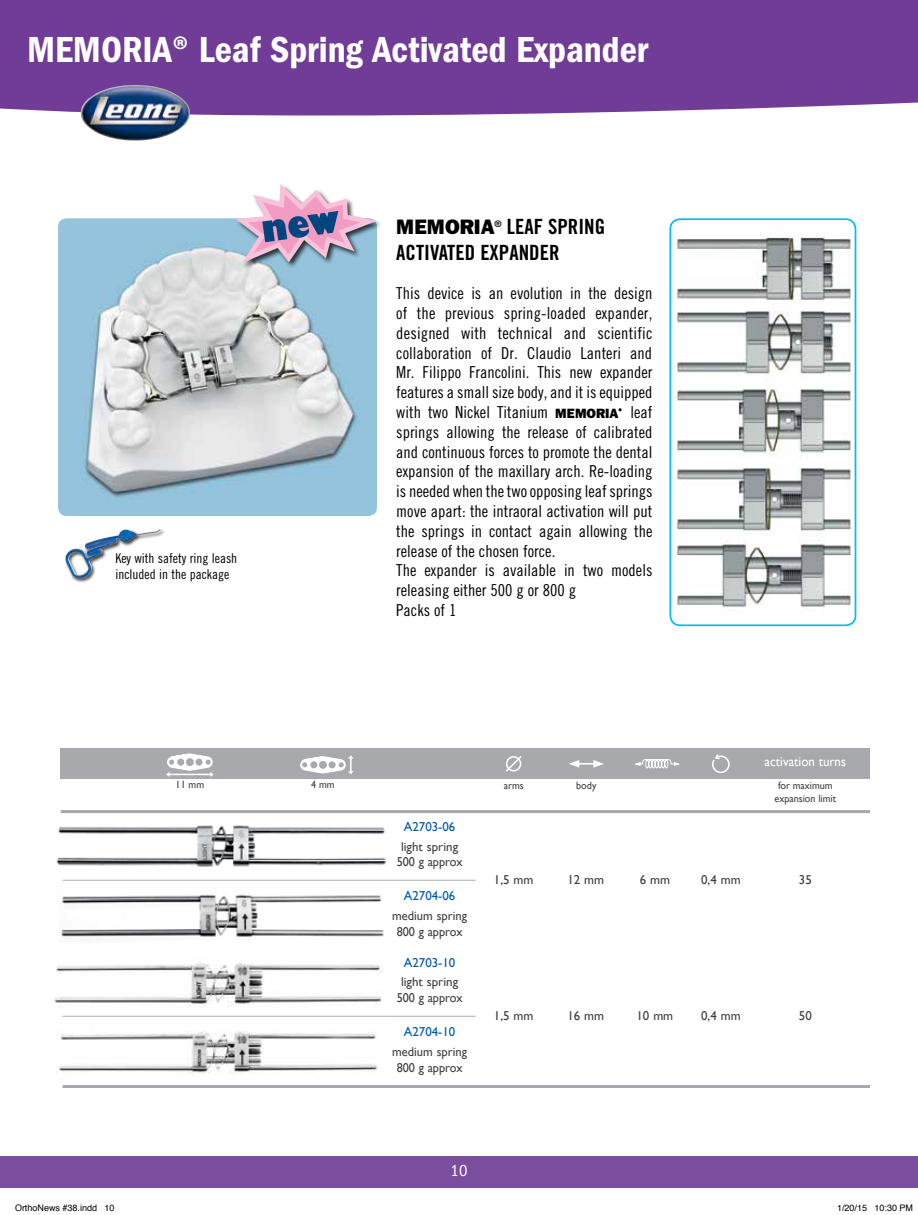
<style>
.page{position:relative;width:918px;height:1215px;background:#fff}
.page>*{position:absolute;margin:0;border:0;box-sizing:border-box;transform-origin:0 0}
.t1{font:600 condensed 37.5px "Franklin Gothic";color:#fff}
.t2{font:21px/25.2px "Trade Gothic Bold Cond Twenty";color:#000}
.t3{font:800 21px "Franklin Gothic";color:#000}
.t4{font:16.5px/19.8px "Trade Gothic Cond Eighteen";color:#000}
.t5{font:condensed 16.5px "Franklin Gothic";color:#fff}
.t6{font:13.65px "Gill Sans";color:#fff;scale:.95 1}
.t7{font:13.5px/16.2px "Trade Gothic Cond Eighteen";color:#000}
.t8{font:12.9px/15.5px "Gill Sans";color:#414042;text-align:center}
.t9{font:12.9px "Gill Sans";color:#005baa}
.t10{font:10.65px/12.8px "Gill Sans";color:#414042;text-align:center;scale:.95 1}
.t11{font:9px "Helvetica";color:#000}
.t12{font:9px "Trade Gothic Bold Cond Twenty";color:#000}
.s1{font-family:"Myriad Pro";font-weight:700;font-stretch:normal}
.s2{font-family:"Franklin Gothic";font-weight:800;font-size:13.5px}
</style>
<div class="page">
<div style="left:0;top:1156px;width:918px;height:32px;background:#7b4d9f"></div>
<div style="left:0;top:0;width:918px;height:116px;background:#713c97"></div>
<img style="left:61px;top:894px;width:323px;height:43px">
<img style="left:56px;top:1031px;width:321px;height:42px">
<img style="left:56px;top:825px;width:330px;height:42px">
<img style="left:54px;top:963px;width:328px;height:44px">
<hr style="left:63px;top:880px;width:413px;height:1px;background:#a7a9ac">
<hr style="left:63px;top:1016px;width:413px;height:1px;background:#a7a9ac">
<hr style="left:63px;top:1085px;width:807px;height:3px;background:#a7a9ac">
<hr style="left:61px;top:810px;width:809px;height:3px;background:#a7a9ac">
<div style="left:61px;top:749px;width:809px;height:30px;background:#a7a9ac"></div>
<svg style="left:569px;top:760px;width:35px;height:8px"></svg>
<svg style="left:506px;top:756px;width:16px;height:16px"></svg>
<svg style="left:635px;top:759px;width:45px;height:9px"></svg>
<svg style="left:712px;top:754px;width:18px;height:20px"></svg>
<svg style="left:166px;top:754px;width:48px;height:23px"></svg>
<svg style="left:300px;top:755px;width:54px;height:19px"></svg>
<img style="left:80px;top:85px;width:111px;height:56px">
<img style="left:58px;top:218px;width:319px;height:298px">
<div style="left:65px;top:528px;width:101px;height:58px;background:#000;opacity:.75"></div>
<img style="left:121px;top:529px;width:39px;height:5px">
<img style="left:676px;top:235px;width:175px;height:375px">
<div style="left:669px;top:218px;width:187px;height:408px;border:2px solid #00bdf3;border-radius:10px"></div>
<div style="left:235px;top:183px;width:148px;height:87px;background:#000;opacity:.75"></div>
<svg style="left:229px;top:183px;width:154px;height:85px"></svg>
<h1 class="t1" style="left:27px;top:28px;width:623px">MEMORIA<span class="s1">®</span> Leaf Spring Activated Expander</h1>
<p class="t7" style="left:115px;top:550px;width:123px">Key with safety ring leash included in the package</p>
<p class="t10" style="left:176px;top:778px;width:31px">11 mm</p>
<p class="t10" style="left:311px;top:778px;width:26px">4 mm</p>
<p class="t2" style="left:396px;top:214px;width:211px;text-indent:111px">LEAF SPRING<br>ACTIVATED EXPANDER</p>
<p class="t4" style="left:396px;top:283px;width:258px">This device is an evolution in the design of the previous spring-loaded expander, designed with technical and scientific collaboration of Dr. Claudio Lanteri and Mr. Filippo Francolini. This new expander features a small size body, and it is equipped with two Nickel Titanium <span class="s2">MEMORIA</span><sup>®</sup> leaf springs allowing the release of calibrated and continuous forces to promote the dental expansion of the maxillary arch. Re-loading is needed when the two opposing leaf springs move apart: the intraoral activation will put the springs in contact again allowing the release of the chosen force.<br>The expander is available in two models releasing either 500 g or 800 g<br>Packs of 1</p>
<p class="t3" style="left:396px;top:215px;width:100px">MEMORIA</p>
<p class="t12" style="left:495px;top:218px;width:9px">®</p>
<p class="t6" style="left:765px;top:754px;width:87px">activation turns</p>
<p class="t9" style="left:404px;top:819px;width:53px">A2703-06</p>
<p class="t8" style="left:397px;top:838px;width:67px">light spring<br>500 g approx</p>
<p class="t9" style="left:404px;top:889px;width:53px">A2704-06</p>
<p class="t8" style="left:392px;top:908px;width:76px">medium spring<br>800 g approx</p>
<p class="t9" style="left:404px;top:955px;width:53px">A2703-10</p>
<p class="t8" style="left:397px;top:974px;width:67px">light spring<br>500 g approx</p>
<p class="t9" style="left:404px;top:1025px;width:53px">A2704-10</p>
<p class="t8" style="left:392px;top:1044px;width:76px">medium spring<br>800 g approx</p>
<p class="t10" style="left:504px;top:779px;width:23px">arms</p>
<p class="t10" style="left:576px;top:779px;width:23px">body</p>
<p class="t10" style="left:775px;top:779px;width:66px">for maximum expansion limit</p>
<p class="t8" style="left:494px;top:872px;width:41px">1,5 mm</p>
<p class="t8" style="left:567px;top:872px;width:38px">12 mm</p>
<p class="t8" style="left:640px;top:872px;width:32px">6 mm</p>
<p class="t8" style="left:701px;top:872px;width:41px">0,4 mm</p>
<p class="t8" style="left:494px;top:1008px;width:41px">1,5 mm</p>
<p class="t8" style="left:567px;top:1008px;width:38px">16 mm</p>
<p class="t8" style="left:636px;top:1008px;width:38px">10 mm</p>
<p class="t8" style="left:701px;top:1008px;width:41px">0,4 mm</p>
<p class="t8" style="left:799px;top:872px;width:14px">35</p>
<p class="t8" style="left:799px;top:1008px;width:14px">50</p>
<p class="t5" style="left:451px;top:1162px;width:18px">10</p>
<p class="t11" style="left:15px;top:1200px;width:101px">OrthoNews #38.indd 10</p>
<p class="t11" style="left:837px;top:1200px;width:78px">1/20/15 10:30 PM</p>
</div>
